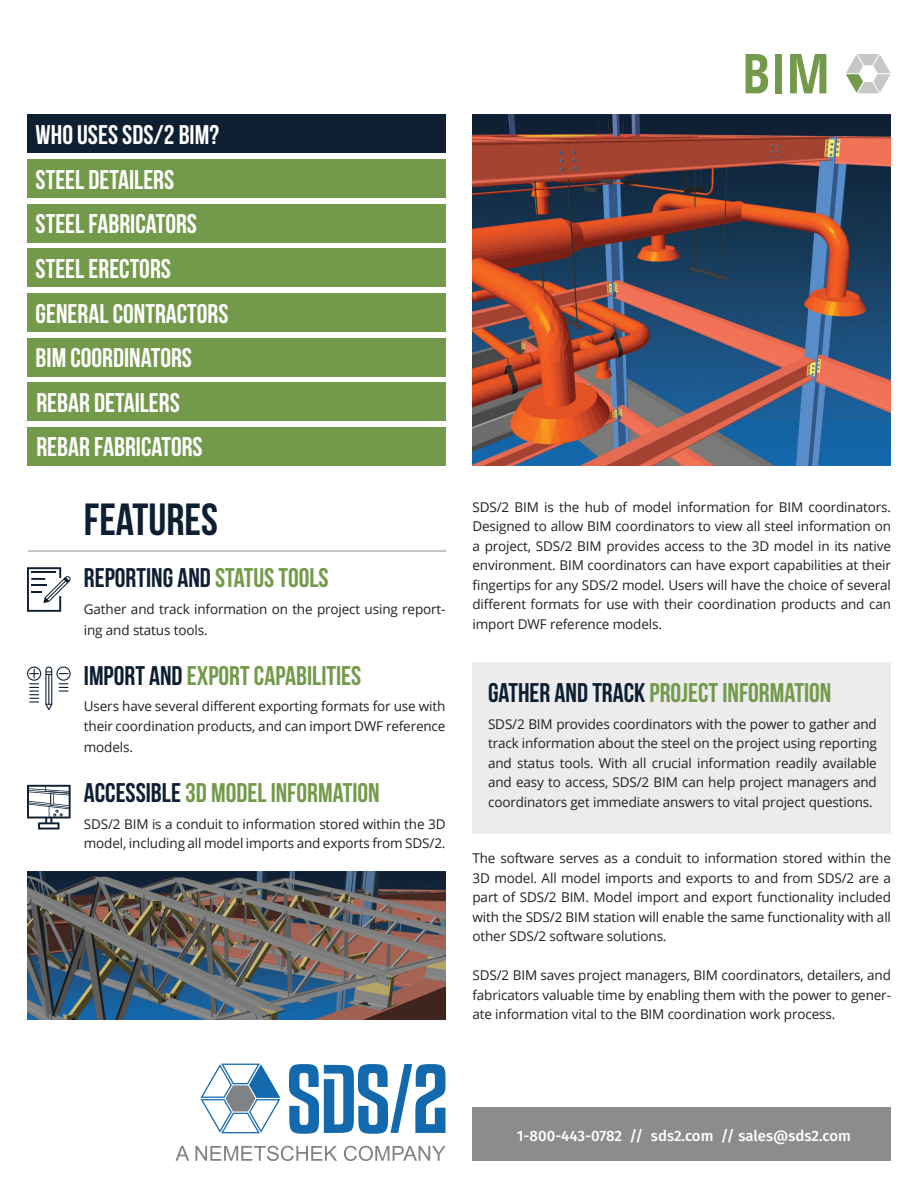
<style>
.page{position:relative;width:918px;height:1188px;background:#fff}
.page>*{position:absolute;margin:0;border:0;box-sizing:border-box;transform-origin:0 0}
.t1{font:45px "Bebas Neue";color:#0e1f32}
.t2{font:27px/44.7px "Bebas Neue";color:#fff}
.t3{font:27px "Bebas Neue";color:#739a4a}
.t4{font:27px "Bebas Neue";color:#0e1f32}
.t5{font:500 15px "Fira Sans";letter-spacing:-.005em;color:#fff}
.t6{font:13.5px/19.5px "Open Sans";letter-spacing:-.01em;color:#231f20;text-align:justify}
.s1{color:#739a4a}
.s2{color:#0e1f32}
</style>
<div class="page">
<div style="left:472px;top:663px;width:419px;height:171px;background:#ececee"></div>
<div style="left:472px;top:1107px;width:419px;height:54px;background:#8b8c8d"></div>
<svg style="left:176px;top:1146px;width:13px;height:15px"></svg>
<svg style="left:195px;top:1146px;width:142px;height:15px"></svg>
<svg style="left:344px;top:1146px;width:102px;height:15px"></svg>
<svg style="left:289px;top:1064px;width:156px;height:70px"></svg>
<svg style="left:201px;top:1064px;width:79px;height:69px"></svg>
<div style="left:27px;top:159px;width:419px;height:39px;background:#739a4a"></div>
<div style="left:27px;top:249px;width:419px;height:38px;background:#739a4a"></div>
<div style="left:27px;top:115px;width:419px;height:38px;background:#0e1f32"></div>
<div style="left:27px;top:204px;width:419px;height:38px;background:#739a4a"></div>
<div style="left:27px;top:293px;width:419px;height:39px;background:#739a4a"></div>
<div style="left:27px;top:338px;width:419px;height:38px;background:#739a4a"></div>
<div style="left:28px;top:383px;width:418px;height:38px;background:#739a4a"></div>
<div style="left:28px;top:427px;width:418px;height:38px;background:#739a4a"></div>
<hr style="left:28px;top:551px;width:418px;height:1px;background:#8b8c8d">
<svg style="left:746px;top:54px;width:22px;height:39px"></svg>
<div style="left:775px;top:54px;width:7px;height:39px;background:#739a4a"></div>
<svg style="left:790px;top:54px;width:36px;height:39px"></svg>
<svg style="left:846px;top:54px;width:45px;height:39px"></svg>
<svg style="left:27px;top:567px;width:44px;height:45px"></svg>
<svg style="left:27px;top:667px;width:44px;height:43px"></svg>
<svg style="left:27px;top:785px;width:44px;height:45px"></svg>
<img style="left:27px;top:871px;width:419px;height:149px">
<img style="left:472px;top:114px;width:419px;height:351px">
<h2 class="t2" style="left:36px;top:112px;width:185px">WHO USES SDS/2 BIM?</h2>
<h2 class="t2" style="left:36px;top:157px;width:140px">STEEL DETAILERS</h2>
<h2 class="t2" style="left:36px;top:201px;width:163px">STEEL FABRICATORS</h2>
<h2 class="t2" style="left:36px;top:246px;width:137px">STEEL ERECTORS</h2>
<h2 class="t2" style="left:36px;top:291px;width:194px">GENERAL CONTRACTORS<br>BIM COORDINATORS<br>REBAR DETAILERS<br>REBAR FABRICATORS</h2>
<h1 class="t1" style="left:84px;top:495px;width:136px">FEATURES</h1>
<h2 class="t4" style="left:84px;top:563px;width:246px">REPORTING AND <span class="s1">STATUS TOOLS</span></h2>
<p class="t6" style="left:84px;top:598px;width:363px;line-height:21px">Gather and track information on the project using report&shy;ing and status tools.</p>
<h2 class="t3" style="left:84px;top:661px;width:279px"><span class="s2">IMPORT AND</span> EXPORT CAPABILITIES</h2>
<p class="t6" style="left:84px;top:696px;width:363px">Users have several different exporting formats for use with their coordination products, and can import DWF reference</p>
<p class="t6" style="left:84px;top:737px;width:51px">models.</p>
<h2 class="t3" style="left:84px;top:778px;width:297px"><span class="s2">ACCESSIBLE</span> 3D MODEL INFORMATION</h2>
<p class="t6" style="left:84px;top:814px;width:363px">SDS/2 BIM is a conduit to information stored within the 3D model, including all model imports and exports from SDS/2.</p>
<p class="t6" style="left:472px;top:497px;width:420px">SDS/2 BIM is the hub of model information for BIM coordinators.<br>Designed to allow BIM coordinators to view all steel information on a project, SDS/2 BIM provides access to the 3D model in its native environment. BIM coordinators can have export capabilities at their fingertips for any SDS/2 model. Users will have the choice of several different formats for use with their coordination products and can import DWF reference models.</p>
<h2 class="t3" style="left:488px;top:678px;width:345px"><span class="s2">GATHER AND TRACK</span> PROJECT INFORMATION</h2>
<p class="t6" style="left:488px;top:714px;width:390px">SDS/2 BIM provides coordinators with the power to gather and track information about the steel on the project using reporting and status tools. With all crucial information readily available and easy to access, SDS/2 BIM can help project managers and coordinators get immediate answers to vital project questions.</p>
<p class="t6" style="left:472px;top:848px;width:420px">The software serves as a conduit to information stored within the 3D model. All model imports and exports to and from SDS/2 are a part of SDS/2 BIM. Model import and export functionality included with the SDS/2 BIM station will enable the same functionality with all other SDS/2 software solutions.</p>
<p class="t6" style="left:472px;top:965px;width:420px">SDS/2 BIM saves project managers, BIM coordinators, detailers, and fabricators valuable time by enabling them with the power to gener&shy;ate information vital to the BIM coordination work process.</p>
<p class="t5" style="left:517px;top:1124px;width:336px">1-800-443-0782 // sds2.com // sales@sds2.com</p>
</div>
